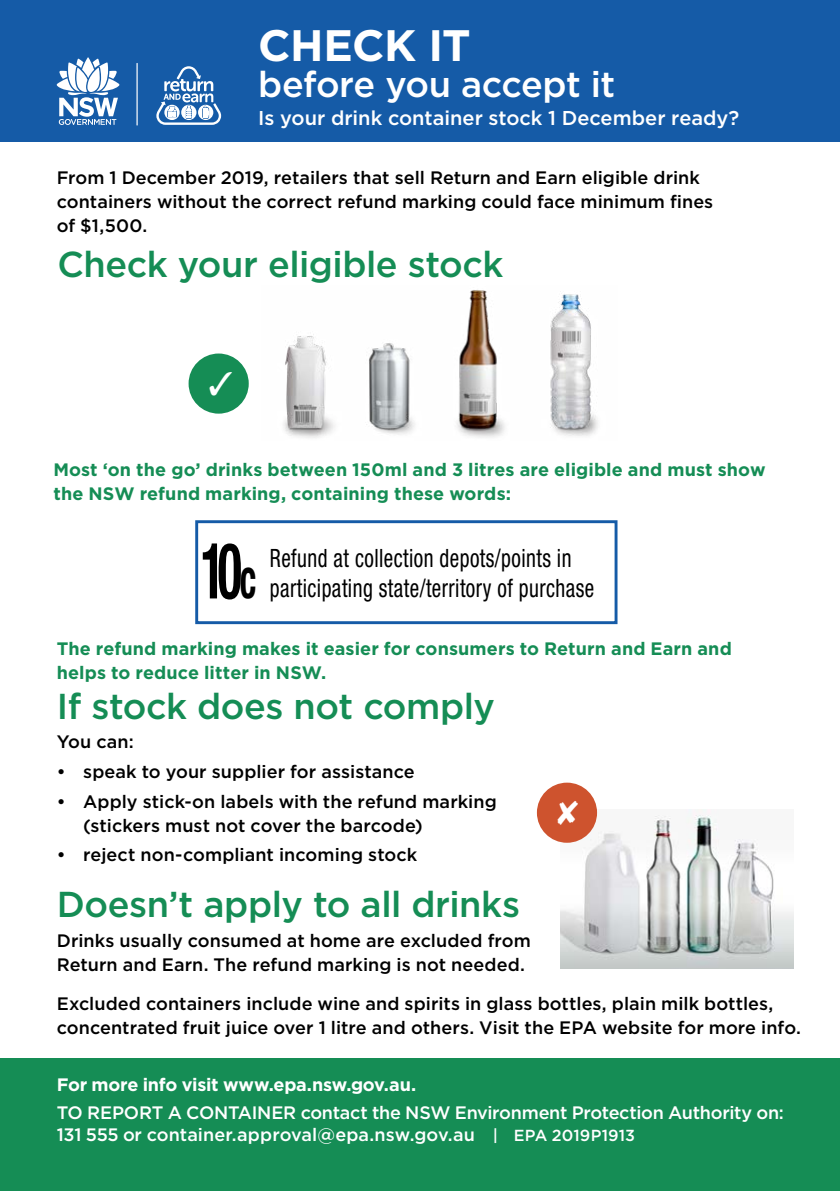
<style>
.page{position:relative;width:840px;height:1191px;background:#fff}
.page>*{position:absolute;margin:0;border:0;box-sizing:border-box;transform-origin:0 0}
.t1{font:700 condensed 77.6px "Helvetica Neue";color:#000;scale:.64 1}
.t2{font:700 44px "Gotham";letter-spacing:-.015em;color:#fff}
.t3{font:500 36px "Gotham";letter-spacing:-.015em;color:#158d55}
.t4{font:500 36px "Gotham";letter-spacing:-.02em;color:#fff}
.t5{font:condensed 25.2px "Helvetica Neue";letter-spacing:.02em;color:#000;scale:.84 1}
.t6{font:500 20px "Gotham";color:#fff}
.Body{font:500 18px/24px "Gotham";letter-spacing:.005em;color:#000}
.Body-2{font:700 18px/24px "Gotham";letter-spacing:.005em;color:#158d55}
.Body-3{font:500 18px/22px "Gotham";letter-spacing:-.015em;color:#fff}
.Body-4{font:700 18px "Gotham";letter-spacing:-.015em;color:#fff}
.s1{font-size:55.4px}
.s2{font-size:16px}
</style>
<div class="page">
<div style="left:0;top:1058px;width:839px;height:133px;background:#158d55"></div>
<div style="left:0;top:0;width:839px;height:141px;background:#155ba7"></div>
<img style="left:283px;top:290px;width:315px;height:148px">
<div style="left:195px;top:520px;width:422px;height:104px;border:3px solid #155ba7"></div>
<img style="left:560px;top:809px;width:233px;height:159px">
<hr style="left:136px;top:63px;width:2px;height:63px;background:#fff">
<svg style="left:57px;top:57px;width:62px;height:68px"></svg>
<svg style="left:156px;top:66px;width:65px;height:59px"></svg>
<div style="left:188px;top:353px;width:60px;height:60px;background:#158d55;border-radius:50%"></div>
<div style="left:536px;top:782px;width:60px;height:60px;background:#ce532e;border-radius:50%"></div>
<h1 class="t2" style="left:258px;top:16px;width:214px">CHECK IT</h1>
<h1 class="t4" style="left:258px;top:60px;width:358px">before you accept it</h1>
<h1 class="t6" style="left:258px;top:104px;width:482px">Is your drink container stock 1 December ready?</h1>
<p class="Body" style="left:57px;top:165px;width:657px">From 1 December 2019, retailers that sell Return and Earn eligible drink containers without the correct refund marking could face minimum fines of $1,500.</p>
<h2 class="t3" style="left:57px;top:241px;width:447px">Check your eligible stock</h2>
<p class="Body-2" style="left:53px;top:458px;width:713px">Most ‘on the go’ drinks between 150ml and 3 litres are eligible and must show the NSW refund marking, containing these words:</p>
<p class="t1" style="left:201px;top:524px;width:88px">10<span class="s1">c</span></p>
<p class="t5" style="left:270px;top:543px;width:360px">Refund at collection depots/points in</p>
<p class="t5" style="left:270px;top:574px;width:387px">participating state/territory of purchase</p>
<p class="Body-2" style="left:57px;top:636px;width:676px">The refund marking makes it easier for consumers to Return and Earn and helps to reduce litter in NSW.</p>
<h2 class="t3" style="left:57px;top:682px;width:439px">If stock does not comply</h2>
<p class="Body" style="left:57px;top:729px;width:79px">You can:</p>
<p class="Body" style="left:57px;top:759px;width:359px">• speak to your supplier for assistance</p>
<p class="Body" style="left:83px;top:789px;width:415px;text-indent:-26px">• Apply stick-on labels with the refund marking (stickers must not cover the barcode)</p>
<p class="Body" style="left:57px;top:842px;width:362px">• reject non-compliant incoming stock</p>
<h2 class="t3" style="left:57px;top:881px;width:464px">Doesn’t apply to all drinks</h2>
<p class="Body" style="left:57px;top:928px;width:475px">Drinks usually consumed at home are excluded from<br>Return and Earn. The refund marking is not needed.</p>
<p class="Body" style="left:57px;top:991px;width:745px">Excluded containers include wine and spirits in glass bottles, plain milk bottles, concentrated fruit juice over 1 litre and others. Visit the EPA website for more info.</p>
<p class="Body-4" style="left:57px;top:1072px;width:361px">For more info visit www.epa.nsw.gov.au.</p>
<p class="Body-3" style="left:57px;top:1101px;width:728px">TO REPORT A CONTAINER contact the NSW Environment Protection Authority on:<br>131 555 or container.approval@epa.nsw.gov.au <span class="s2">| EPA 2019P1913</span></p>
</div>
